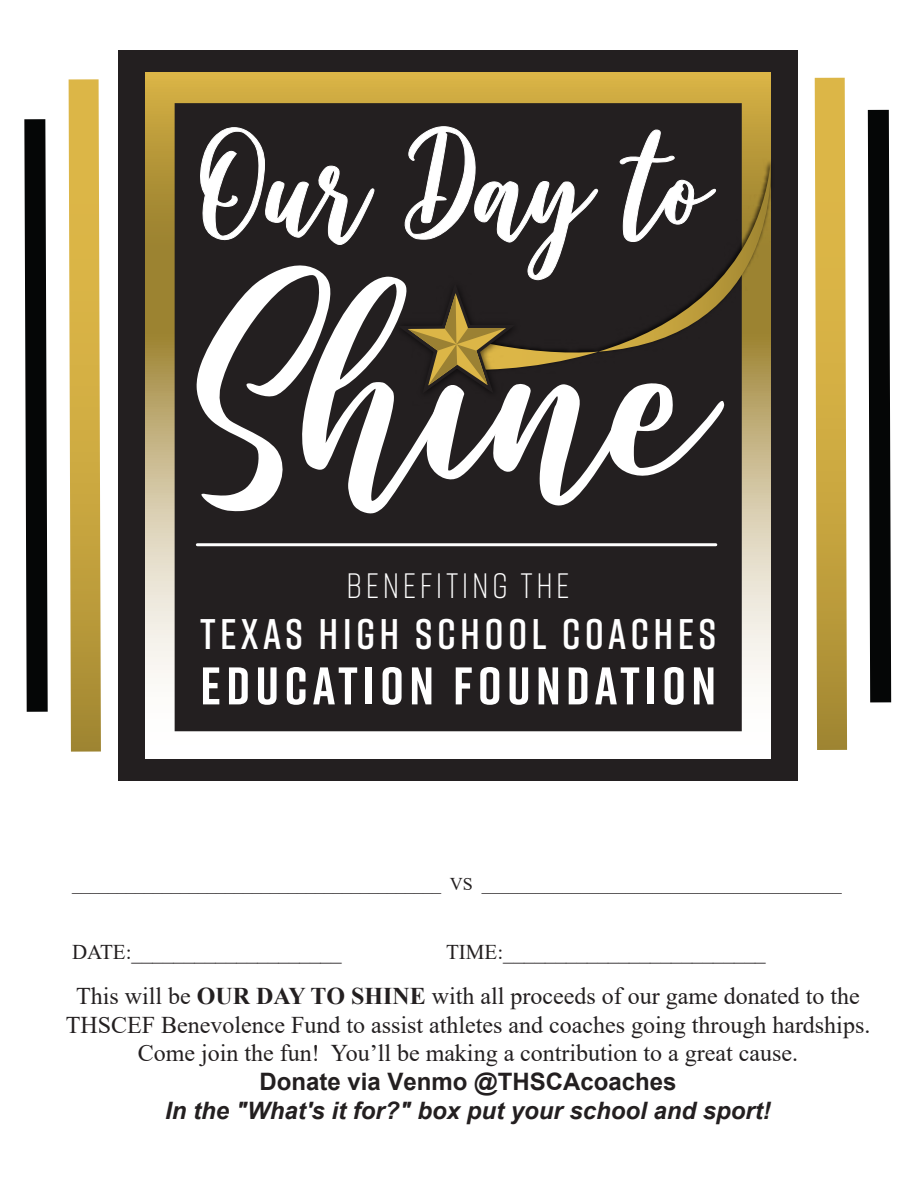
<style>
.page{position:relative;width:918px;height:1188px;background:#fff}
.page>*{position:absolute;margin:0;border:0;box-sizing:border-box;transform-origin:0 0}
.t1{font:700 52.8px "Rift";letter-spacing:.1em;color:#fff}
.t2{font:600 42.75px "Rift";letter-spacing:.1em;color:#fff}
.t3{font:300 35.25px "Rift";letter-spacing:.1em;color:#fff}
.t4{font:24px/28.8px "Times New Roman";color:#231f20;text-align:center}
.t5{font:italic 700 24px "Arial";color:#231f20}
.t6{font:700 24px "Arial";color:#231f20}
.t7{font:21px "Times New Roman";color:#231f20}
.t8{font:18px "Times New Roman";color:#231f20}
.s1{font-weight:700}
</style>
<div class="page">
<svg style="left:68px;top:79px;width:33px;height:673px;background:#cfb052"></svg>
<svg style="left:814px;top:77px;width:34px;height:673px;background:#d1b257"></svg>
<svg style="left:24px;top:119px;width:24px;height:593px;background:#242525"></svg>
<svg style="left:867px;top:109px;width:25px;height:594px;background:#2d2e2e"></svg>
<div style="left:119px;top:50px;width:679px;height:731px;background:#231f20"></div>
<svg style="left:146px;top:73px;width:624px;height:685px;background:#dbca96"></svg>
<svg style="left:175px;top:103px;width:567px;height:628px"></svg>
<hr style="left:197px;top:543px;width:519px;height:3px;background:#fff">
<svg style="left:724px;top:165px;width:47px;height:207px"></svg>
<svg style="left:196px;top:126px;width:528px;height:388px"></svg>
<h3 class="t3" style="left:347px;top:561px;width:225px">BENEFITING THE</h3>
<h2 class="t2" style="left:200px;top:604px;width:518px">TEXAS HIGH SCHOOL COACHES</h2>
<h1 class="t1" style="left:200px;top:648px;width:517px">EDUCATION FOUNDATION</h1>
<p class="t8" style="left:72px;top:871px;width:771px">_________________________________________ VS ________________________________________</p>
<p class="t7" style="left:72px;top:937px;width:271px">DATE:____________________</p>
<p class="t7" style="left:446px;top:937px;width:321px">TIME:_________________________</p>
<p class="t4" style="left:66px;top:981px;width:806px">This will be <span class="s1">OUR DAY TO SHINE</span> with all proceeds of our game donated to the<br>THSCEF Benevolence Fund to assist athletes and coaches going through hardships.<br>Come join the fun! You’ll be making a contribution to a great cause.</p>
<p class="t6" style="left:260px;top:1065px;width:418px">Donate via Venmo @THSCAcoaches</p>
<p class="t5" style="left:165px;top:1095px;width:607px">In the "What's it for?" box put your school and sport!</p>
</div>
